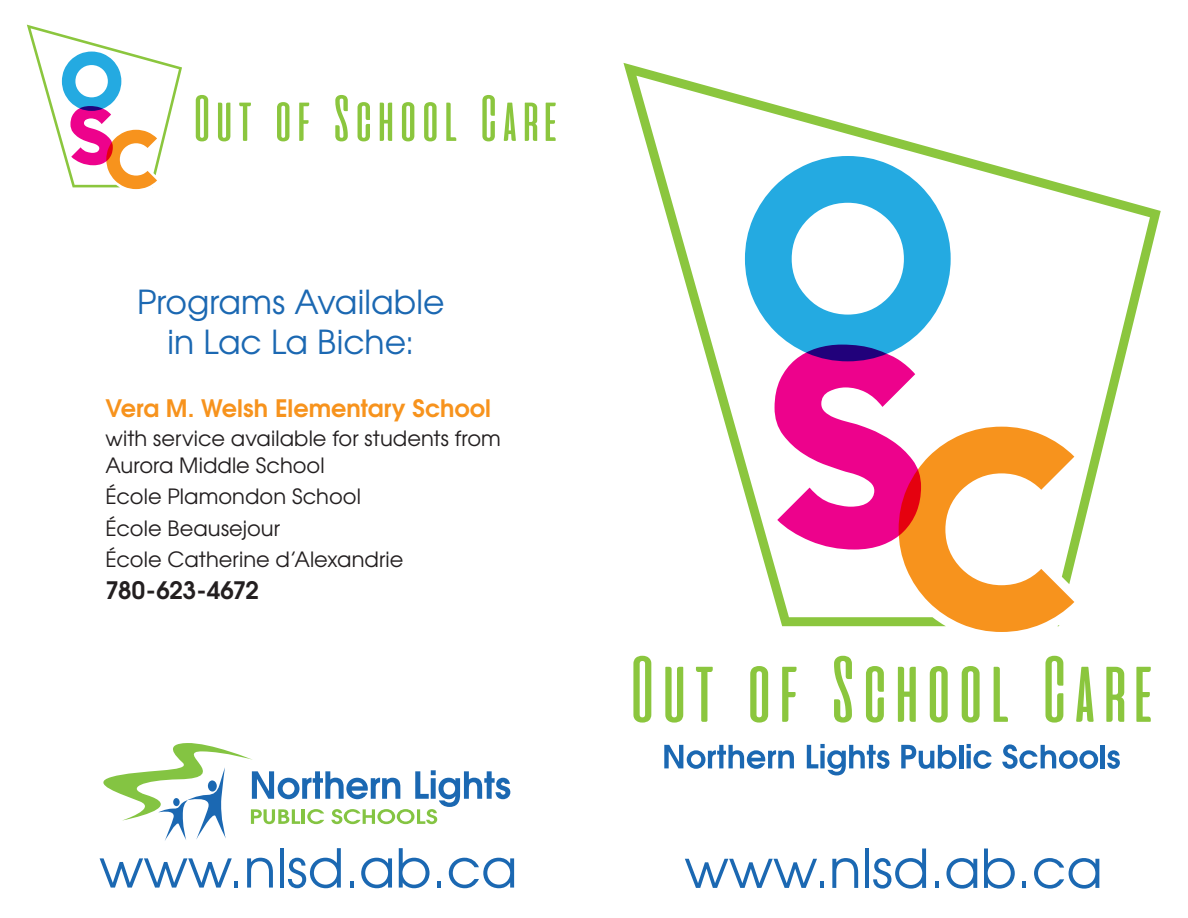
<style>
.page{position:relative;width:1188px;height:918px;background:#fff}
.page>*{position:absolute;margin:0;border:0;box-sizing:border-box;transform-origin:0 0}
.t1{font:33px/39.6px "Te X Gyre Adventor";color:#1b68b2;text-align:center}
.t2{font:700 24px "Te X Gyre Adventor";color:#f7931d}
.t3{font:700 24px "Te X Gyre Adventor";letter-spacing:-.01em;color:#231f20}
.t4{font:21px/31.5px "Te X Gyre Adventor";letter-spacing:.005em;color:#231f20}
</style>
<div class="page">
<svg style="left:196px;top:95px;width:12px;height:46px"></svg>
<svg style="left:218px;top:103px;width:12px;height:38px"></svg>
<svg style="left:239px;top:103px;width:12px;height:38px"></svg>
<svg style="left:277px;top:102px;width:12px;height:39px"></svg>
<svg style="left:299px;top:103px;width:10px;height:38px"></svg>
<svg style="left:335px;top:95px;width:13px;height:46px"></svg>
<svg style="left:358px;top:102px;width:12px;height:39px"></svg>
<svg style="left:380px;top:103px;width:12px;height:38px"></svg>
<svg style="left:402px;top:102px;width:12px;height:39px"></svg>
<svg style="left:424px;top:102px;width:13px;height:39px"></svg>
<svg style="left:446px;top:103px;width:10px;height:38px"></svg>
<svg style="left:482px;top:95px;width:13px;height:46px"></svg>
<svg style="left:504px;top:103px;width:12px;height:38px"></svg>
<svg style="left:525px;top:103px;width:12px;height:38px"></svg>
<svg style="left:546px;top:103px;width:10px;height:38px"></svg>
<svg style="left:27px;top:25px;width:155px;height:164px"></svg>
<svg style="left:103px;top:743px;width:407px;height:98px"></svg>
<svg style="left:623px;top:63px;width:538px;height:540px"></svg>
<svg style="left:745px;top:156px;width:329px;height:476px"></svg>
<svg style="left:664px;top:745px;width:130px;height:24px"></svg>
<svg style="left:807px;top:744px;width:83px;height:31px"></svg>
<svg style="left:901px;top:745px;width:55px;height:24px"></svg>
<hr style="left:959px;top:745px;width:4px;height:23px;background:#1b68b2">
<svg style="left:967px;top:744px;width:25px;height:25px"></svg>
<svg style="left:1002px;top:744px;width:96px;height:25px"></svg>
<hr style="left:1101px;top:745px;width:4px;height:23px;background:#1b68b2">
<svg style="left:1107px;top:750px;width:13px;height:19px"></svg>
<svg style="left:633px;top:656px;width:18px;height:67px"></svg>
<svg style="left:665px;top:667px;width:18px;height:56px"></svg>
<svg style="left:696px;top:667px;width:17px;height:55px"></svg>
<svg style="left:750px;top:666px;width:18px;height:57px"></svg>
<svg style="left:782px;top:667px;width:15px;height:55px"></svg>
<svg style="left:834px;top:656px;width:18px;height:67px"></svg>
<svg style="left:866px;top:666px;width:18px;height:57px"></svg>
<svg style="left:898px;top:667px;width:18px;height:55px"></svg>
<svg style="left:930px;top:666px;width:18px;height:57px"></svg>
<svg style="left:962px;top:666px;width:18px;height:57px"></svg>
<svg style="left:994px;top:667px;width:14px;height:55px"></svg>
<svg style="left:1045px;top:656px;width:18px;height:67px"></svg>
<svg style="left:1076px;top:667px;width:18px;height:55px"></svg>
<svg style="left:1106px;top:667px;width:18px;height:55px"></svg>
<svg style="left:1136px;top:667px;width:15px;height:55px"></svg>
<svg style="left:685px;top:859px;width:139px;height:29px"></svg>
<svg style="left:832px;top:858px;width:26px;height:30px"></svg>
<hr style="left:865px;top:849px;width:4px;height:39px;background:#1b68b2">
<svg style="left:873px;top:849px;width:53px;height:40px"></svg>
<svg style="left:935px;top:881px;width:4px;height:7px"></svg>
<svg style="left:946px;top:858px;width:31px;height:31px"></svg>
<svg style="left:984px;top:849px;width:31px;height:40px"></svg>
<svg style="left:1022px;top:881px;width:4px;height:7px"></svg>
<svg style="left:1034px;top:858px;width:65px;height:31px"></svg>
<svg style="left:100px;top:858px;width:138px;height:30px"></svg>
<svg style="left:247px;top:858px;width:26px;height:30px"></svg>
<hr style="left:280px;top:848px;width:4px;height:40px;background:#1b68b2">
<svg style="left:288px;top:848px;width:53px;height:40px"></svg>
<svg style="left:350px;top:881px;width:4px;height:7px"></svg>
<svg style="left:361px;top:858px;width:31px;height:30px"></svg>
<svg style="left:399px;top:848px;width:31px;height:40px"></svg>
<svg style="left:437px;top:881px;width:4px;height:7px"></svg>
<svg style="left:449px;top:858px;width:65px;height:30px"></svg>
<h1 class="t1" style="left:137px;top:280px;width:309px">Programs Available in Lac La Biche:</h1>
<p class="t2" style="left:106px;top:387px;width:387px">Vera M. Welsh Elementary School</p>
<p class="t4" style="left:106px;top:423px;width:397px;line-height:27px">with service available for students from<br>Aurora Middle School</p>
<p class="t4" style="left:106px;top:479px;width:299px">École Plamondon School<br>École Beausejour<br>École Catherine d’Alexandrie</p>
<p class="t3" style="left:106px;top:569px;width:155px">780-623-4672</p>
</div>
